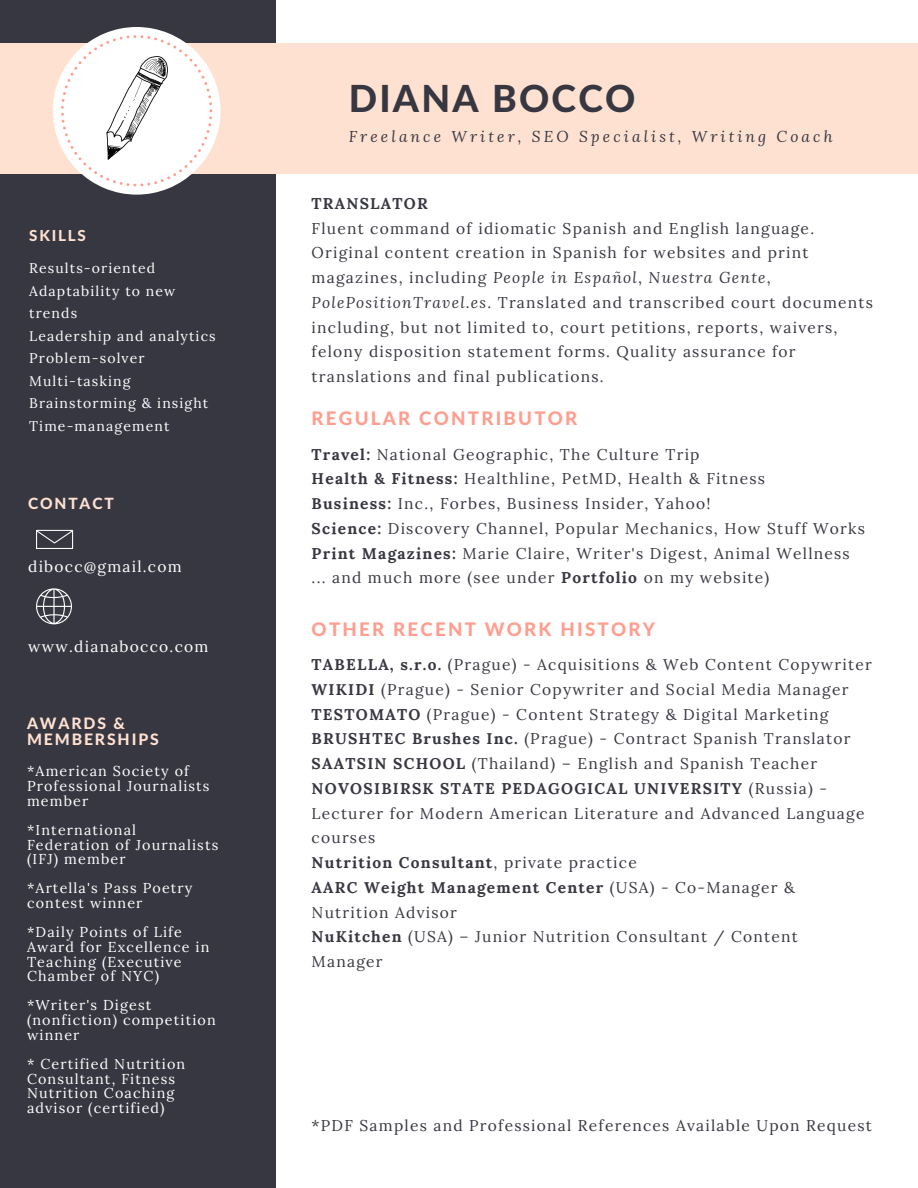
<style>
.page{position:relative;width:918px;height:1188px;background:#fff}
.page>*{position:absolute;margin:0;border:0;box-sizing:border-box;transform-origin:0 0}
.t1{font:800 37.35px "Lato Latin";letter-spacing:.06em;color:#373741}
.t2{font:800 18.75px "Lato Latin";letter-spacing:.12em;color:#ff9d8e}
.t3{font:800 15.75px/15.8px "Lato Latin";letter-spacing:.12em;color:#ffe1d1}
.t4{font:15.6px/24.8px "Lora";letter-spacing:.08em;color:#373741}
.t5{font:italic 15.6px "Lora";letter-spacing:.2em;color:#373741}
.t6{font:15.6px "Lora";letter-spacing:.08em;color:#fff}
.t7{font:700 15.6px "Lora";letter-spacing:.08em;color:#373741}
.t8{font:800 15.45px "Lato Latin";letter-spacing:.12em;color:#ffe1d1}
.t9{font:800 15.15px "Lato Latin";letter-spacing:.12em;color:#ffe1d1}
.t10{font:14.25px/14.7px "Lora";letter-spacing:.08em;color:#fff}
.t11{font:13.95px/22.5px "Lora";letter-spacing:.08em;color:#fff}
.s1{font-style:italic}
.s2{font-weight:700}
</style>
<div class="page">
<div style="left:0;top:0;width:276px;height:1188px;background:#373741"></div>
<div style="left:0;top:43px;width:918px;height:130px;background:#ffe1d1"></div>
<svg style="left:53px;top:27px;width:167px;height:168px"></svg>
<svg style="left:36px;top:588px;width:36px;height:36px"></svg>
<svg style="left:36px;top:530px;width:37px;height:19px"></svg>
<img style="left:107px;top:56px;width:61px;height:104px">
<p class="t9" style="left:29px;top:226px;width:58px">SKILLS</p>
<p class="t11" style="left:29px;top:257px;width:188px">Results-oriented<br>Adaptability to new trends<br>Leadership and analytics<br>Problem-solver<br>Multi-tasking<br>Brainstorming &amp; insight<br>Time-management</p>
<p class="t8" style="left:28px;top:494px;width:87px">CONTACT</p>
<p class="t6" style="left:28px;top:557px;width:155px">dibocc@gmail.com</p>
<p class="t6" style="left:28px;top:636px;width:182px">www.dianabocco.com</p>
<p class="t3" style="left:27px;top:715px;width:133px">AWARDS &amp;<br>MEMBERSHIPS</p>
<p class="t10" style="left:27px;top:764px;width:184px">*American Society of<br>Professional Journalists member</p>
<p class="t10" style="left:27px;top:822px;width:193px">*International<br>Federation of Journalists (IFJ) member</p>
<p class="t10" style="left:27px;top:881px;width:167px">*Artella's Pass Poetry contest winner</p>
<p class="t10" style="left:27px;top:925px;width:184px">*Daily Points of Life<br>Award for Excellence in<br>Teaching (Executive<br>Chamber of NYC)</p>
<p class="t10" style="left:27px;top:998px;width:190px">*Writer's Digest (nonfiction) competition winner</p>
<p class="t10" style="left:27px;top:1056px;width:160px">* Certified Nutrition<br>Consultant, Fitness<br>Nutrition Coaching advisor (certified)</p>
<h1 class="t1" style="left:349px;top:75px;width:288px">DIANA BOCCO</h1>
<p class="t5" style="left:349px;top:126px;width:485px">Freelance Writer, SEO Specialist, Writing Coach</p>
<p class="t7" style="left:312px;top:193px;width:118px">TRANSLATOR</p>
<p class="t4" style="left:312px;top:215px;width:563px">Fluent command of idiomatic Spanish and English language.<br>Original content creation in Spanish for websites and print magazines, including <span class="s1">People in Español</span>, <span class="s1">Nuestra Gente</span>, <span class="s1">PolePositionTravel.es</span>. Translated and transcribed court documents including, but not limited to, court petitions, reports, waivers, felony disposition statement forms. Quality assurance for translations and final publications.</p>
<p class="t2" style="left:312px;top:406px;width:267px">REGULAR CONTRIBUTOR</p>
<p class="t4" style="left:312px;top:442px;width:555px"><span class="s2">Travel:</span> National Geographic, The Culture Trip<br><span class="s2">Health &amp; Fitness:</span> Healthline, PetMD, Health &amp; Fitness<br><span class="s2">Business:</span> Inc., Forbes, Business Insider, Yahoo!<br><span class="s2">Science:</span> Discovery Channel, Popular Mechanics, How Stuff Works <span class="s2">Print Magazines:</span> Marie Claire, Writer's Digest, Animal Wellness ... and much more (see under <span class="s2">Portfolio</span> on my website)</p>
<p class="t2" style="left:312px;top:618px;width:345px">OTHER RECENT WORK HISTORY</p>
<p class="t4" style="left:312px;top:652px;width:562px"><span class="s2">TABELLA, s.r.o.</span> (Prague) - Acquisitions &amp; Web Content Copywriter <span class="s2">WIKIDI</span> (Prague) - Senior Copywriter and Social Media Manager <span class="s2">TESTOMATO</span> (Prague) - Content Strategy &amp; Digital Marketing <span class="s2">BRUSHTEC Brushes Inc.</span> (Prague) - Contract Spanish Translator <span class="s2">SAATSIN SCHOOL</span> (Thailand) – English and Spanish Teacher <span class="s2">NOVOSIBIRSK STATE PEDAGOGICAL UNIVERSITY</span> (Russia) - Lecturer for Modern American Literature and Advanced Language courses<br><span class="s2">Nutrition Consultant</span>, private practice<br><span class="s2">AARC Weight Management Center</span> (USA) - Co-Manager &amp; Nutrition Advisor<br><span class="s2">NuKitchen</span> (USA) – Junior Nutrition Consultant / Content Manager</p>
<p class="t4" style="left:312px;top:1113px;width:562px">*PDF Samples and Professional References Available Upon Request</p>
</div>
